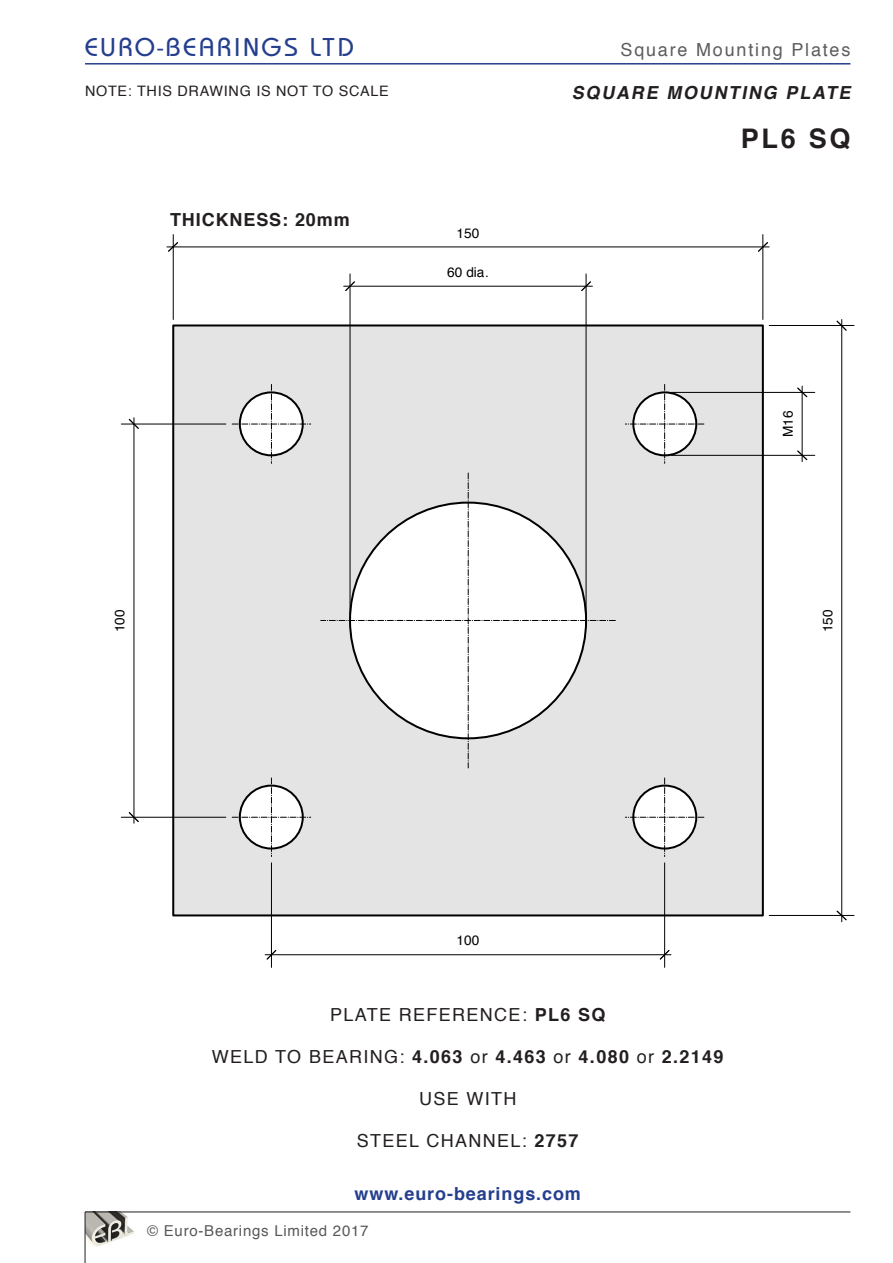
<style>
.page{position:relative;width:893px;height:1263px;background:#fff}
.page>*{position:absolute;margin:0;border:0;box-sizing:border-box;transform-origin:0 0}
.t1{font:27px "Bauhaus Md ITC";letter-spacing:.1em;color:#253f8e}
.Paragraph_Style_1{font:700 27px "Helvetica";color:#231f20}
.Paragraph_Style_1-2{font:18px "Helvetica";letter-spacing:.075em;color:#231f20}
.Paragraph_Style_1-3{font:700 18px "Helvetica";letter-spacing:.075em;color:#231f20}
.t2{font:700 18px "Helvetica";letter-spacing:.05em;color:#253f8e}
.Paragraph_Style_1-4{font:18px "Helvetica";letter-spacing:.1em;color:#5d5d5d}
.Paragraph_Style_1-5{font:italic 700 18px "Helvetica";color:#231f20}
.Paragraph_Style_1-6{font:700 18px "Helvetica";letter-spacing:.05em;color:#231f20}
.t3{font:15px "Helvetica";letter-spacing:.05em;color:#57585a}
.Paragraph_Style_1-7{font:14.4px "Helvetica";letter-spacing:.05em;color:#231f20}
.t4{font:13.65px "Helvetica";color:#000}
.s1{font-weight:700}
.s2{font-weight:400}
</style>
<div class="page">
<img style="left:86px;top:1213px;width:48px;height:34px">
<hr style="left:85px;top:1212px;width:765px;height:1px;background:#231f20">
<hr style="left:85px;top:1212px;width:1px;height:51px;background:#231f20">
<hr style="left:85px;top:63px;width:765px;height:2px;background:#253f8e">
<svg style="left:171px;top:323px;width:594px;height:594px"></svg>
<hr style="left:173px;top:235px;width:1px;height:84px;background:#000">
<hr style="left:763px;top:235px;width:1px;height:84px;background:#000">
<hr style="left:173px;top:247px;width:590px;height:1px;background:#000">
<svg style="left:167px;top:241px;width:12px;height:11px"></svg>
<svg style="left:757px;top:241px;width:12px;height:11px"></svg>
<hr style="left:350px;top:274px;width:1px;height:340px;background:#000">
<hr style="left:586px;top:274px;width:1px;height:340px;background:#000">
<hr style="left:350px;top:286px;width:236px;height:1px;background:#000">
<svg style="left:344px;top:281px;width:11px;height:11px"></svg>
<svg style="left:581px;top:281px;width:11px;height:11px"></svg>
<hr style="left:671px;top:455px;width:144px;height:1px;background:#000">
<hr style="left:671px;top:392px;width:144px;height:1px;background:#000">
<hr style="left:802px;top:392px;width:1px;height:63px;background:#000">
<svg style="left:797px;top:450px;width:11px;height:12px"></svg>
<svg style="left:797px;top:386px;width:11px;height:12px"></svg>
<hr style="left:769px;top:325px;width:85px;height:1px;background:#000">
<hr style="left:769px;top:915px;width:85px;height:1px;background:#000">
<hr style="left:841px;top:325px;width:1px;height:590px;background:#000">
<svg style="left:836px;top:319px;width:11px;height:12px"></svg>
<svg style="left:836px;top:910px;width:11px;height:12px"></svg>
<hr style="left:121px;top:817px;width:105px;height:1px;background:#000">
<hr style="left:121px;top:424px;width:105px;height:1px;background:#000">
<hr style="left:134px;top:424px;width:1px;height:393px;background:#000">
<svg style="left:128px;top:811px;width:11px;height:12px"></svg>
<svg style="left:128px;top:418px;width:11px;height:11px"></svg>
<hr style="left:271px;top:863px;width:1px;height:104px;background:#000">
<hr style="left:664px;top:863px;width:1px;height:104px;background:#000">
<hr style="left:271px;top:954px;width:394px;height:1px;background:#000">
<svg style="left:265px;top:950px;width:12px;height:10px"></svg>
<svg style="left:659px;top:949px;width:12px;height:11px"></svg>
<h1 class="t1" style="left:85px;top:32px;width:270px">EURO-BEARINGS LTD</h1>
<p class="Paragraph_Style_1-7" style="left:85px;top:80px;width:305px">NOTE: THIS DRAWING IS NOT TO SCALE</p>
<p class="Paragraph_Style_1-6" style="left:170px;top:205px;width:181px">THICKNESS: 20mm</p>
<p class="t4" style="left:457px;top:222px;width:24px">150</p>
<p class="t4" style="left:447px;top:262px;width:43px">60 dia.</p>
<p class="Paragraph_Style_1-4" style="left:620px;top:36px;width:231px">Square Mounting Plates</p>
<p class="Paragraph_Style_1-5" style="left:572px;top:78px;width:285px">SQUARE MOUNTING PLATE</p>
<p class="Paragraph_Style_1" style="left:741px;top:117px;width:111px">PL6 SQ</p>
<p class="t4" style="left:777px;top:437px;width:28px;rotate:-90deg">M16</p>
<p class="t4" style="left:109px;top:632px;width:24px;rotate:-90deg">100</p>
<p class="t4" style="left:817px;top:632px;width:24px;rotate:-90deg">150</p>
<p class="t4" style="left:457px;top:930px;width:24px">100</p>
<p class="Paragraph_Style_1-2" style="left:330px;top:1001px;width:277px">PLATE REFERENCE: <span class="s1">PL6 SQ</span></p>
<p class="Paragraph_Style_1-3" style="left:212px;top:1042px;width:513px"><span class="s2">WELD TO BEARING:</span> 4.063 <span class="s2">or</span> 4.463 <span class="s2">or</span> 4.080 <span class="s2">or</span> 2.2149</p>
<p class="Paragraph_Style_1-2" style="left:419px;top:1085px;width:99px">USE WITH</p>
<p class="Paragraph_Style_1-2" style="left:357px;top:1127px;width:223px">STEEL CHANNEL: <span class="s1">2757</span></p>
<p class="t2" style="left:355px;top:1179px;width:228px">www.euro-bearings.com</p>
<p class="t3" style="left:147px;top:1219px;width:223px">© Euro-Bearings Limited 2017</p>
</div>
